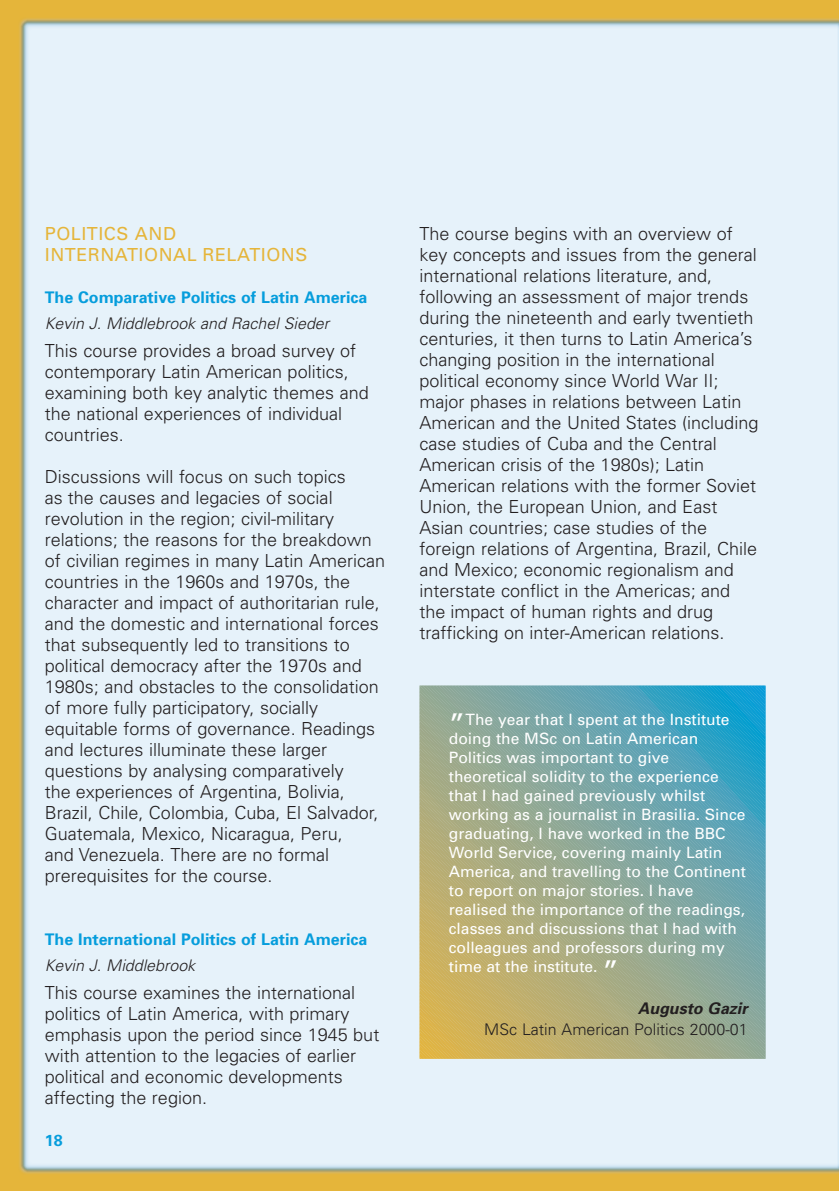
<style>
.page{position:relative;width:840px;height:1191px;background:#fff}
.page>*{position:absolute;margin:0;border:0;box-sizing:border-box;transform-origin:0 0}
.t1{font:300 18px/21px "Univers";color:#231f20}
.t2{font:18px/21px "Univers";letter-spacing:.03em;color:#e5b53a}
.t3{font:700 16px "Univers";color:#069ddc}
.t4{font:italic 300 16px "Univers";color:#231f20}
.t5{font:300 16px "Univers";color:#231f20}
.t6{font:italic 700 16px "Univers";color:#231f20}
.t7{font:15.6px/19px "Univers";color:#fff}
.s1{font-size:30px}
</style>
<div class="page">
<img style="left:0;top:1px;width:838px;height:1190px">
<svg style="left:419px;top:685px;width:346px;height:373px;background:#8ea994"></svg>
<p class="t2" style="left:45px;top:225px;width:264px">POLITICS AND<br>INTERNATIONAL RELATIONS</p>
<p class="t3" style="left:45px;top:291px;width:324px">The Comparative Politics of Latin America</p>
<p class="t4" style="left:45px;top:317px;width:289px">Kevin J. Middlebrook and Rachel Sieder</p>
<p class="t1" style="left:45px;top:342px;width:325px">This course provides a broad survey of contemporary Latin American politics, examining both key analytic themes and the national experiences of individual countries.</p>
<p class="t1" style="left:45px;top:468px;width:341px">Discussions will focus on such topics<br>as the causes and legacies of social revolution in the region; civil-military relations; the reasons for the breakdown of civilian regimes in many Latin American countries in the 1960s and 1970s, the character and impact of authoritarian rule, and the domestic and international forces that subsequently led to transitions to political democracy after the 1970s and 1980s; and obstacles to the consolidation of more fully participatory, socially equitable forms of governance. Readings and lectures illuminate these larger questions by analysing comparatively<br>the experiences of Argentina, Bolivia, Brazil, Chile, Colombia, Cuba, El Salvador, Guatemala, Mexico, Nicaragua, Peru,<br>and Venezuela. There are no formal prerequisites for the course.</p>
<p class="t3" style="left:45px;top:933px;width:324px">The International Politics of Latin America</p>
<p class="t4" style="left:45px;top:959px;width:155px">Kevin J. Middlebrook</p>
<p class="t1" style="left:45px;top:984px;width:336px">This course examines the international politics of Latin America, with primary emphasis upon the period since 1945 but with attention to the legacies of earlier political and economic developments affecting the region.</p>
<p class="t3" style="left:45px;top:1134px;width:19px">18</p>
<p class="t1" style="left:419px;top:225px;width:340px">The course begins with an overview of key concepts and issues from the general international relations literature, and, following an assessment of major trends during the nineteenth and early twentieth centuries, it then turns to Latin America’s changing position in the international political economy since World War II; major phases in relations between Latin American and the United States (including case studies of Cuba and the Central American crisis of the 1980s); Latin American relations with the former Soviet Union, the European Union, and East Asian countries; case studies of the foreign relations of Argentina, Brazil, Chile and Mexico; economic regionalism and interstate conflict in the Americas; and the impact of human rights and drug trafficking on inter-American relations.</p>
<p class="t7" style="left:448px;top:711px;width:298px"><span class="s1">”</span>The year that I spent at the Institute doing the MSc on Latin American Politics was important to give theoretical solidity to the experience that I had gained previously whilst working as a journalist in Brasilia. Since graduating, I have worked in the BBC World Service, covering mainly Latin America, and travelling to the Continent to report on major stories. I have realised the importance of the readings, classes and discussions that I had with colleagues and professors during my time at the institute. <span class="s1">”</span></p>
<p class="t6" style="left:637px;top:1002px;width:114px">Augusto Gazir</p>
<p class="t5" style="left:484px;top:1023px;width:265px">MSc Latin American Politics 2000-01</p>
</div>
